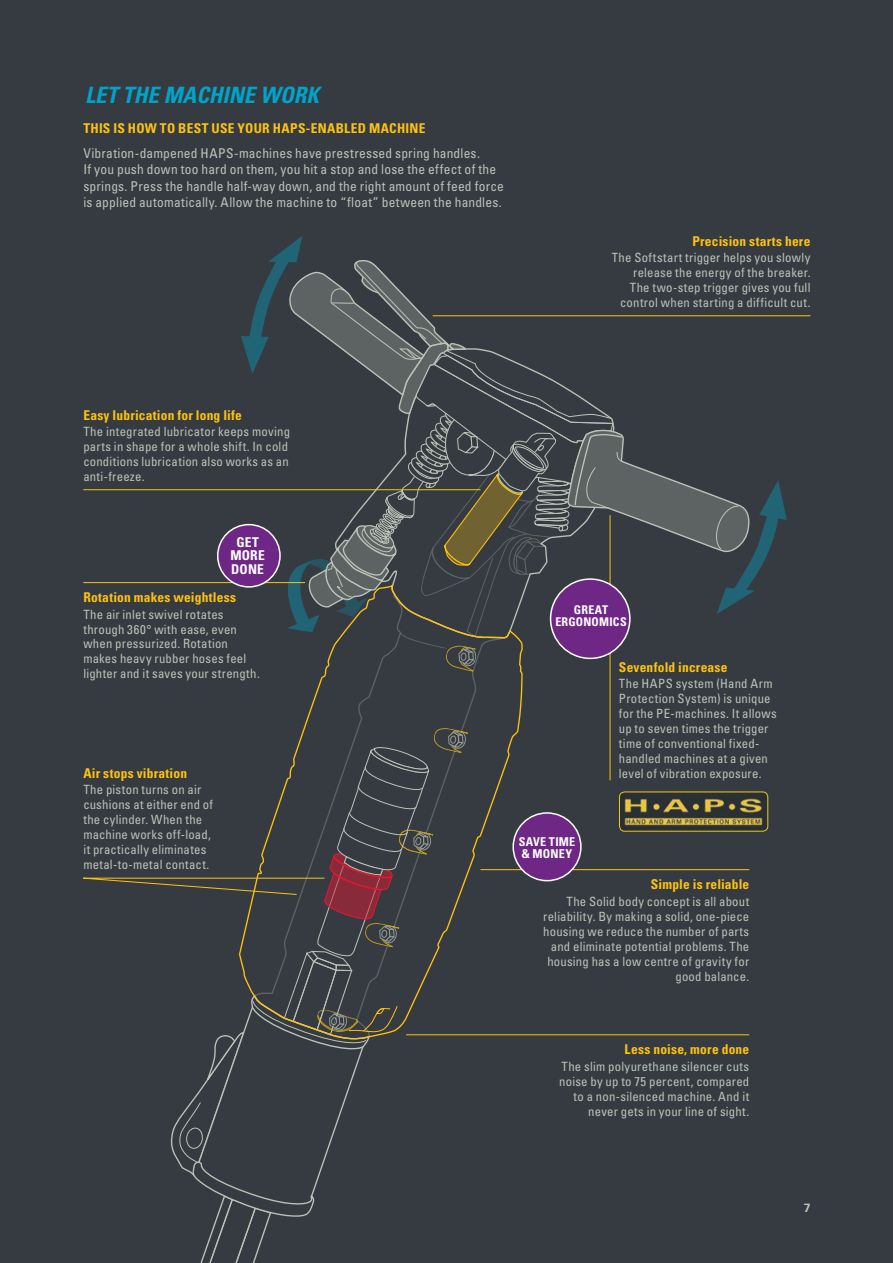
<style>
.page{position:relative;width:893px;height:1263px;background:#353b40}
.page>*{position:absolute;margin:0;border:0;box-sizing:border-box;transform-origin:0 0}
.t1{font:italic 700 condensed 22.5px "Univers";color:#00a4ca}
.t2{font:condensed 13.5px/16.5px "Univers";letter-spacing:.015em;color:#bcc3b8}
.t3{font:700 condensed 13.5px "Univers";letter-spacing:.015em;color:#fec210}
.t4{font:700 condensed 13.5px/13.5px "Univers";letter-spacing:.015em;color:#fff;text-align:center}
.t5{font:condensed 12.75px/15px "Univers";letter-spacing:.015em;color:#bcc3b8}
.t6{font:700 condensed 12.15px/12.1px "Univers";letter-spacing:.02em;color:#fff}
.t7{font:700 condensed 12px/12px "Univers";letter-spacing:.015em;color:#fff;text-align:center}
.t8{font:700 12px "Univers";color:#bcc3b8}
</style>
<div class="page">
<svg style="left:304px;top:672px;width:220px;height:364px"></svg>
<svg style="left:241px;top:236px;width:546px;height:436px"></svg>
<hr style="left:433px;top:315px;width:377px;height:1px;background:#fec210">
<hr style="left:83px;top:582px;width:222px;height:1px;background:#fec210">
<hr style="left:480px;top:869px;width:269px;height:1px;background:#fec210">
<hr style="left:406px;top:1034px;width:343px;height:1px;background:#fec210">
<hr style="left:610px;top:515px;width:1px;height:265px;background:#fec210">
<hr style="left:83px;top:489px;width:397px;height:1px;background:#fec210">
<svg style="left:83px;top:726px;width:385px;height:537px"></svg>
<img style="left:619px;top:792px;width:149px;height:39px">
<div style="left:619px;top:791px;width:149px;height:40px;border:1px solid #efc91a;border-radius:5px"></div>
<div style="left:218px;top:525px;width:62px;height:62px;background:#6f2786;border-radius:50%"></div>
<div style="left:217px;top:524px;width:64px;height:64px;border:2px solid #fff;border-radius:50%"></div>
<div style="left:551px;top:579px;width:79px;height:79px;background:#6f2786;border-radius:50%"></div>
<div style="left:550px;top:578px;width:81px;height:81px;border:2px solid #fff;border-radius:50%"></div>
<div style="left:513px;top:813px;width:68px;height:68px;background:#6f2786;border-radius:50%"></div>
<div style="left:512px;top:812px;width:70px;height:69px;border:2px solid #fff;border-radius:50%"></div>
<h1 class="t1" style="left:85px;top:81px;width:235px">LET THE MACHINE WORK</h1>
<p class="t3" style="left:83px;top:120px;width:344px">THIS IS HOW TO BEST USE YOUR HAPS-ENABLED MACHINE</p>
<p class="t2" style="left:83px;top:145px;width:422px">Vibration-dampened HAPS-machines have prestressed spring handles.<br>If you push down too hard on them, you hit a stop and lose the effect of the springs. Press the handle half-way down, and the right amount of feed force is applied automatically. Allow the machine to “float” between the handles.</p>
<p class="t3" style="left:692px;top:232px;width:120px">Precision starts here</p>
<p class="t5" style="left:612px;top:250px;width:200px;text-align:right">The Softstart trigger helps you slowly release the energy of the breaker.<br>The two-step trigger gives you full control when starting a difficult cut.</p>
<p class="t3" style="left:83px;top:406px;width:160px">Easy lubrication for long life</p>
<p class="t5" style="left:83px;top:424px;width:208px">The integrated lubricator keeps moving parts in shape for a whole shift. In cold conditions lubrication also works as an anti-freeze.</p>
<p class="t4" style="left:230px;top:535px;width:36px">GET<br>MORE<br>DONE</p>
<p class="t3" style="left:83px;top:589px;width:154px">Rotation makes weightless</p>
<p class="t5" style="left:83px;top:606px;width:178px">The air inlet swivel rotates through 360° with ease, even when pressurized. Rotation makes heavy rubber hoses feel lighter and it saves your strength.</p>
<p class="t3" style="left:83px;top:765px;width:105px">Air stops vibration</p>
<p class="t5" style="left:83px;top:782px;width:131px">The piston turns on air cushions at either end of the cylinder. When the machine works off-load, it practically eliminates metal-to-metal contact.</p>
<p class="t7" style="left:555px;top:604px;width:73px">GREAT<br>ERGONOMICS</p>
<p class="t6" style="left:519px;top:835px;width:58px">SAVE TIME &amp; MONEY</p>
<p class="t3" style="left:619px;top:659px;width:110px">Sevenfold increase</p>
<p class="t5" style="left:619px;top:676px;width:159px">The HAPS system (Hand Arm<br>Protection System) is unique for the PE-machines. It allows up to seven times the trigger time of conventional fixed&shy;handled machines at a given level of vibration exposure.</p>
<p class="t3" style="left:651px;top:876px;width:100px">Simple is reliable</p>
<p class="t5" style="left:543px;top:893px;width:208px;text-align:right">The Solid body concept is all about reliability. By making a solid, one-piece housing we reduce the number of parts and eliminate potential problems. The housing has a low centre of gravity for good balance.</p>
<p class="t3" style="left:625px;top:1041px;width:126px">Less noise, more done</p>
<p class="t5" style="left:559px;top:1058px;width:192px;text-align:right">The slim polyurethane silencer cuts noise by up to 75 percent, compared to a non-silenced machine. And it never gets in your line of sight.</p>
<p class="t8" style="left:804px;top:1201px;width:8px">7</p>
</div>
